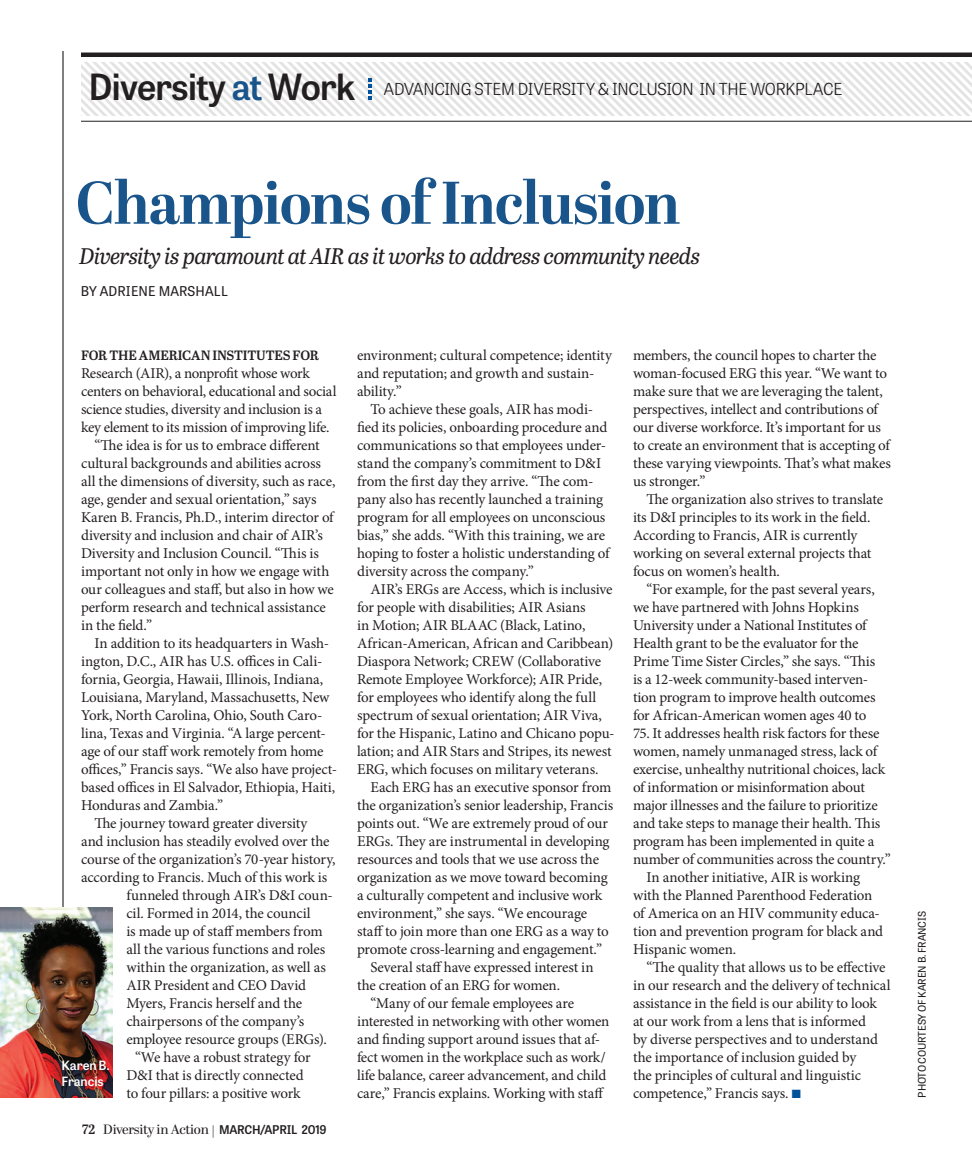
<style>
.page{position:relative;width:972px;height:1175px;background:#fff}
.page>*{position:absolute;margin:0;border:0;box-sizing:border-box;transform-origin:0 0}
.Hed{font:700 60px "Abril Display";letter-spacing:-.02em;color:#19558b}
.t1{font:600 36px "Tablet Gothic";letter-spacing:-.02em;color:#231f20}
.BoB_deks{font:italic 22.5px "Abril Titling";letter-spacing:-.025em;color:#231f20}
.Body_Copy{font:300 16.5px "Tablet Gothic";letter-spacing:-.015em;color:#231f20}
.Body_Copy-2{font:15px/18px "Minion Pro";letter-spacing:-.015em;color:#231f20}
.Body_Copy-3{font:15px "Minion Pro";letter-spacing:.005em;color:#231f20}
.t2{font:13.5px "Abril Display";letter-spacing:-.02em;color:#231f20}
.Body_Copy-4{font:600 13.5px "Abril Text";letter-spacing:-.01em;color:#231f20}
.Byline{font:13.5px "Tablet Gothic";letter-spacing:.01em;color:#231f20}
.t3{font:600 12.75px "Tablet Gothic";letter-spacing:-.005em;color:#fff}
.Photo_Credit{font:10.5px "Tablet Gothic";letter-spacing:-.015em;color:#231f20}
.s1{color:#19558b}
.s2{font-family:"Abril Titling Sb"}
.s3{font-family:"Tablet Gothic";font-weight:600;font-size:12px}
.s4{color:#01519b}
</style>
<div class="page">
<div style="left:81px;top:52px;width:891px;height:5px;background:#231f20"></div>
<hr style="left:81px;top:121px;width:891px;height:1px;background:#231f20">
<hr style="left:63px;top:51px;width:1px;height:1047px;background:#000">
<svg style="left:81px;top:62px;width:891px;height:54px"></svg>
<img style="left:0;top:908px;width:113px;height:189px">
<p class="t1" style="left:88px;top:62px;width:269px">Diversity <span class="s1">at</span> Work</p>
<p class="Body_Copy" style="left:384px;top:78px;width:460px">ADVANCING STEM DIVERSITY &amp; INCLUSION IN THE WORKPLACE</p>
<p class="Hed" style="left:76px;top:161px;width:606px">Champions of Inclusion</p>
<p class="BoB_deks" style="left:80px;top:240px;width:622px">Diversity is paramount at AIR as it works to address community needs</p>
<p class="Byline" style="left:81px;top:282px;width:149px">BY ADRIENE MARSHALL</p>
<p class="Body_Copy-4" style="left:81px;top:345px;width:240px">FOR THE AMERICAN INSTITUTES FOR</p>
<p class="Body_Copy-2" style="left:81px;top:364px;width:257px">Research (AIR), a nonprofit whose work centers on behavioral, educational and social science studies, diversity and inclusion is a key element to its mission of improving life.</p>
<p class="Body_Copy-2" style="left:81px;top:436px;width:256px;text-indent:14px">“The idea is for us to embrace different cultural backgrounds and abilities across all the dimensions of diversity, such as race, age, gender and sexual orientation,” says Karen B. Francis, Ph.D., interim director of diversity and inclusion and chair of AIR’s Diversity and Inclusion Council. “This is important not only in how we engage with our colleagues and staff, but also in how we perform research and technical assistance in the field.”</p>
<p class="Body_Copy-2" style="left:81px;top:634px;width:258px;text-indent:14px">In addition to its headquarters in Wash&shy;ington, D.C., AIR has U.S. offices in Cali&shy;fornia, Georgia, Hawaii, Illinois, Indiana, Louisiana, Maryland, Massachusetts, New York, North Carolina, Ohio, South Caro&shy;lina, Texas and Virginia. “A large percent&shy;age of our staff work remotely from home offices,” Francis says. “We also have project&shy;based offices in El Salvador, Ethiopia, Haiti, Honduras and Zambia.”</p>
<p class="Body_Copy-2" style="left:94px;top:814px;width:214px">The journey toward greater diversity</p>
<p class="Body_Copy-2" style="left:81px;top:832px;width:250px">and inclusion has steadily evolved over the</p>
<p class="Body_Copy-2" style="left:81px;top:850px;width:256px">course of the organization’s 70-year history,</p>
<p class="Body_Copy-2" style="left:81px;top:868px;width:248px">according to Francis. Much of this work is</p>
<p class="Body_Copy-2" style="left:126px;top:886px;width:208px">funneled through AIR’s D&amp;I coun-</p>
<p class="Body_Copy-2" style="left:126px;top:904px;width:186px">cil. Formed in 2014, the council</p>
<p class="Body_Copy-2" style="left:126px;top:922px;width:198px">is made up of staff members from</p>
<p class="Body_Copy-2" style="left:126px;top:940px;width:200px">all the various functions and roles</p>
<p class="Body_Copy-2" style="left:126px;top:958px;width:201px">within the organization, as well as</p>
<p class="Body_Copy-2" style="left:126px;top:976px;width:181px">AIR President and CEO David</p>
<p class="Body_Copy-2" style="left:126px;top:994px;width:177px">Myers, Francis herself and the</p>
<p class="Body_Copy-2" style="left:126px;top:1012px;width:180px">chairpersons of the company’s</p>
<p class="Body_Copy-2" style="left:126px;top:1030px;width:202px">employee resource groups (ERGs).</p>
<p class="Body_Copy-2" style="left:126px;top:1048px;width:186px;text-indent:9px">“We have a robust strategy for<br>D&amp;I that is directly connected to four pillars: a positive work</p>
<p class="t3" style="left:62px;top:1056px;width:50px">Karen B.</p>
<p class="t3" style="left:62px;top:1072px;width:44px">Francis</p>
<p class="t2" style="left:82px;top:1120px;width:246px"><span class="s2">72</span> Diversity in Action | <span class="s3">MARCH/APRIL 2019</span></p>
<p class="Body_Copy-2" style="left:357px;top:346px;width:257px">environment; cultural competence; identity and reputation; and growth and sustain&shy;ability.”</p>
<p class="Body_Copy-2" style="left:357px;top:400px;width:254px;text-indent:14px">To achieve these goals, AIR has modi&shy;fied its policies, onboarding procedure and communications so that employees under&shy;stand the company’s commitment to D&amp;I from the first day they arrive. “The com&shy;pany also has recently launched a training program for all employees on unconscious bias,” she adds. “With this training, we are hoping to foster a holistic understanding of diversity across the company.”</p>
<p class="Body_Copy-2" style="left:370px;top:580px;width:244px">AIR’s ERGs are Access, which is inclusive</p>
<p class="Body_Copy-2" style="left:357px;top:598px;width:230px">for people with disabilities; AIR Asians</p>
<p class="Body_Copy-2" style="left:357px;top:616px;width:230px">in Motion; AIR BLAAC (Black, Latino,</p>
<p class="Body_Copy-3" style="left:357px;top:633px;width:258px">African-American, African and Caribbean)</p>
<p class="Body_Copy-2" style="left:357px;top:652px;width:246px">Diaspora Network; CREW (Collaborative</p>
<p class="Body_Copy-2" style="left:357px;top:670px;width:247px">Remote Employee Workforce); AIR Pride,</p>
<p class="Body_Copy-2" style="left:357px;top:688px;width:241px">for employees who identify along the full</p>
<p class="Body_Copy-2" style="left:357px;top:706px;width:246px">spectrum of sexual orientation; AIR Viva,</p>
<p class="Body_Copy-2" style="left:357px;top:724px;width:259px">for the Hispanic, Latino and Chicano popu-</p>
<p class="Body_Copy-2" style="left:357px;top:742px;width:256px">lation; and AIR Stars and Stripes, its newest</p>
<p class="Body_Copy-2" style="left:357px;top:760px;width:243px">ERG, which focuses on military veterans.</p>
<p class="Body_Copy-2" style="left:370px;top:778px;width:242px">Each ERG has an executive sponsor from</p>
<p class="Body_Copy-2" style="left:357px;top:796px;width:258px">the organization’s senior leadership, Francis</p>
<p class="Body_Copy-2" style="left:357px;top:814px;width:253px">points out. “We are extremely proud of our</p>
<p class="Body_Copy-2" style="left:357px;top:832px;width:254px">ERGs. They are instrumental in developing</p>
<p class="Body_Copy-2" style="left:357px;top:850px;width:244px">resources and tools that we use across the</p>
<p class="Body_Copy-2" style="left:357px;top:868px;width:252px">organization as we move toward becoming</p>
<p class="Body_Copy-2" style="left:357px;top:886px;width:247px">a culturally competent and inclusive work</p>
<p class="Body_Copy-2" style="left:357px;top:904px;width:232px">environment,” she says. “We encourage</p>
<p class="Body_Copy-2" style="left:357px;top:922px;width:253px">staff to join more than one ERG as a way to</p>
<p class="Body_Copy-2" style="left:357px;top:940px;width:247px">promote cross-learning and engagement.”</p>
<p class="Body_Copy-2" style="left:357px;top:958px;width:238px;text-indent:14px">Several staff have expressed interest in the creation of an ERG for women.</p>
<p class="Body_Copy-2" style="left:357px;top:994px;width:254px;text-indent:14px">“Many of our female employees are interested in networking with other women and finding support around issues that af&shy;fect women in the workplace such as work/ life balance, career advancement, and child care,” Francis explains. Working with staff</p>
<p class="Body_Copy-2" style="left:633px;top:346px;width:259px">members, the council hopes to charter the woman-focused ERG this year. “We want to make sure that we are leveraging the talent, perspectives, intellect and contributions of our diverse workforce. It’s important for us to create an environment that is accepting of these varying viewpoints. That’s what makes us stronger.”</p>
<p class="Body_Copy-2" style="left:633px;top:490px;width:252px;text-indent:14px">The organization also strives to translate its D&amp;I principles to its work in the field.<br>According to Francis, AIR is currently working on several external projects that focus on women’s health.</p>
<p class="Body_Copy-2" style="left:633px;top:580px;width:244px;text-indent:14px">“For example, for the past several years, we have partnered with Johns Hopkins University under a National Institutes of Health grant to be the evaluator for the Prime Time Sister Circles,” she says. “This is a 12-week community-based interven&shy;tion program to improve health outcomes for African-American women ages 40 to</p>
<p class="Body_Copy-2" style="left:633px;top:724px;width:259px">75. It addresses health risk factors for these women, namely unmanaged stress, lack of exercise, unhealthy nutritional choices, lack of information or misinformation about major illnesses and the failure to prioritize and take steps to manage their health. This program has been implemented in quite a number of communities across the country.”</p>
<p class="Body_Copy-2" style="left:633px;top:868px;width:252px;text-indent:14px">In another initiative, AIR is working with the Planned Parenthood Federation of America on an HIV community educa&shy;tion and prevention program for black and Hispanic women.</p>
<p class="Body_Copy-2" style="left:633px;top:958px;width:259px;text-indent:14px">“The quality that allows us to be effective in our research and the delivery of technical assistance in the field is our ability to look at our work from a lens that is informed<br>by diverse perspectives and to understand the importance of inclusion guided by<br>the principles of cultural and linguistic competence,” Francis says. <span class="s4">■</span></p>
<p class="Photo_Credit" style="left:915px;top:1097px;width:188px;rotate:-90deg">PHOTO COURTESY OF KAREN B. FRANCIS</p>
</div>
